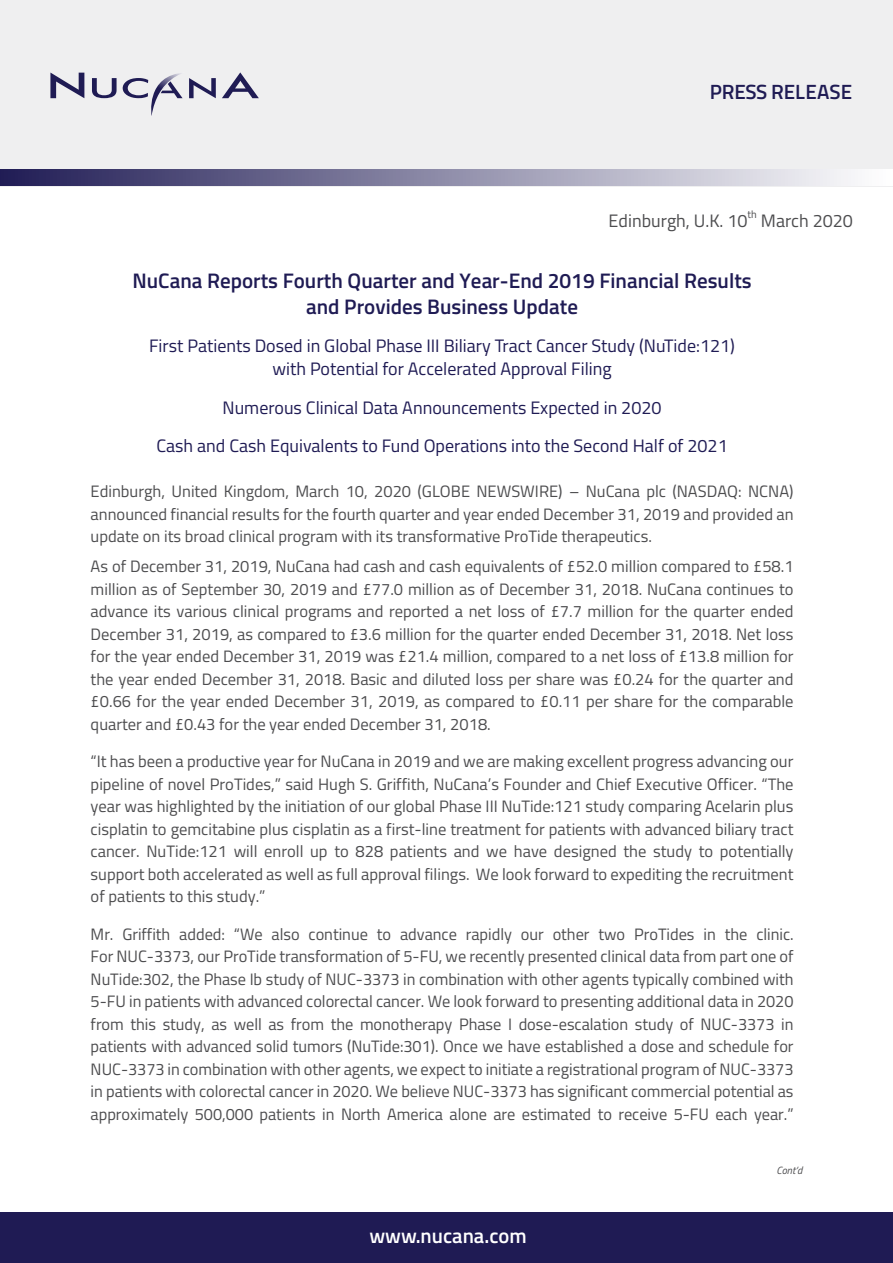
<style>
.page{position:relative;width:893px;height:1263px;background:#fff}
.page>*{position:absolute;margin:0;border:0;box-sizing:border-box;transform-origin:0 0}
.t1{font:600 21px/25.5px "Titillium Web";color:#1f1b54;text-align:center}
.t2{font:600 20.7px "Titillium Web";color:#fff}
.t3{font:600 20.7px "Titillium Web";color:#1f1b54}
.t4{font:18px/23.2px "Titillium Web";color:#1f1b54;text-align:center}
.t5{font:18px "Titillium Web";color:#4d4d4f}
.t6{font:16.5px/22.5px "Titillium Web";color:#4d4d4f;text-align:justify}
.t7{font:italic 10.5px "Titillium Web";color:#4d4d4f}
.t8{font:10.5px "Titillium Web";color:#4d4d4f}
</style>
<div class="page">
<div style="left:0;top:0;width:893px;height:186px;background:#efeff0"></div>
<div style="left:0;top:1212px;width:893px;height:51px;background:#1f1b54"></div>
<div style="left:0;top:169px;width:893px;height:17px;background:linear-gradient(to right,#201c55,#fff)"></div>
<svg style="left:92px;top:78px;width:25px;height:20px"></svg>
<svg style="left:50px;top:73px;width:34px;height:25px"></svg>
<svg style="left:222px;top:72px;width:37px;height:26px"></svg>
<svg style="left:123px;top:73px;width:93px;height:43px"></svg>
<p class="t3" style="left:710px;top:76px;width:144px">PRESS RELEASE</p>
<p class="t5" style="left:609px;top:208px;width:140px">Edinburgh, U.K. 10</p>
<p class="t8" style="left:748px;top:207px;width:11px">th</p>
<p class="t5" style="left:761px;top:208px;width:94px">March 2020</p>
<p class="t1" style="left:132px;top:267px;width:621px">NuCana Reports Fourth Quarter and Year-End 2019 Financial Results and Provides Business Update</p>
<p class="t4" style="left:149px;top:333px;width:587px">First Patients Dosed in Global Phase III Biliary Tract Cancer Study (NuTide:121) with Potential for Accelerated Approval Filing</p>
<p class="t4" style="left:156px;top:387px;width:573px;line-height:38.2px">Numerous Clinical Data Announcements Expected in 2020<br>Cash and Cash Equivalents to Fund Operations into the Second Half of 2021</p>
<p class="t6" style="left:91px;top:479px;width:704px">Edinburgh, United Kingdom, March 10, 2020 (GLOBE NEWSWIRE) – NuCana plc (NASDAQ: NCNA) announced financial results for the fourth quarter and year ended December 31, 2019 and provided an update on its broad clinical program with its transformative ProTide therapeutics.</p>
<p class="t6" style="left:91px;top:554px;width:704px">As of December 31, 2019, NuCana had cash and cash equivalents of £52.0 million compared to £58.1 million as of September 30, 2019 and £77.0 million as of December 31, 2018. NuCana continues to advance its various clinical programs and reported a net loss of £7.7 million for the quarter ended December 31, 2019, as compared to £3.6 million for the quarter ended December 31, 2018. Net loss for the year ended December 31, 2019 was £21.4 million, compared to a net loss of £13.8 million for the year ended December 31, 2018. Basic and diluted loss per share was £0.24 for the quarter and £0.66 for the year ended December 31, 2019, as compared to £0.11 per share for the comparable quarter and £0.43 for the year ended December 31, 2018.</p>
<p class="t6" style="left:91px;top:749px;width:704px">“It has been a productive year for NuCana in 2019 and we are making excellent progress advancing our pipeline of novel ProTides,” said Hugh S. Griffith, NuCana’s Founder and Chief Executive Officer. “The year was highlighted by the initiation of our global Phase III NuTide:121 study comparing Acelarin plus cisplatin to gemcitabine plus cisplatin as a first-line treatment for patients with advanced biliary tract cancer. NuTide:121 will enroll up to 828 patients and we have designed the study to potentially support both accelerated as well as full approval filings. We look forward to expediting the recruitment of patients to this study.”</p>
<p class="t6" style="left:91px;top:922px;width:704px">Mr. Griffith added: “We also continue to advance rapidly our other two ProTides in the clinic.<br>For NUC-3373, our ProTide transformation of 5-FU, we recently presented clinical data from part one of NuTide:302, the Phase Ib study of NUC-3373 in combination with other agents typically combined with 5-FU in patients with advanced colorectal cancer. We look forward to presenting additional data in 2020 from this study, as well as from the monotherapy Phase I dose-escalation study of NUC-3373 in patients with advanced solid tumors (NuTide:301). Once we have established a dose and schedule for NUC-3373 in combination with other agents, we expect to initiate a registrational program of NUC-3373 in patients with colorectal cancer in 2020. We believe NUC-3373 has significant commercial potential as approximately 500,000 patients in North America alone are estimated to receive 5-FU each year.”</p>
<p class="t2" style="left:369px;top:1220px;width:159px">www.nucana.com</p>
<p class="t7" style="left:776px;top:1162px;width:27px">Cont’d</p>
</div>
